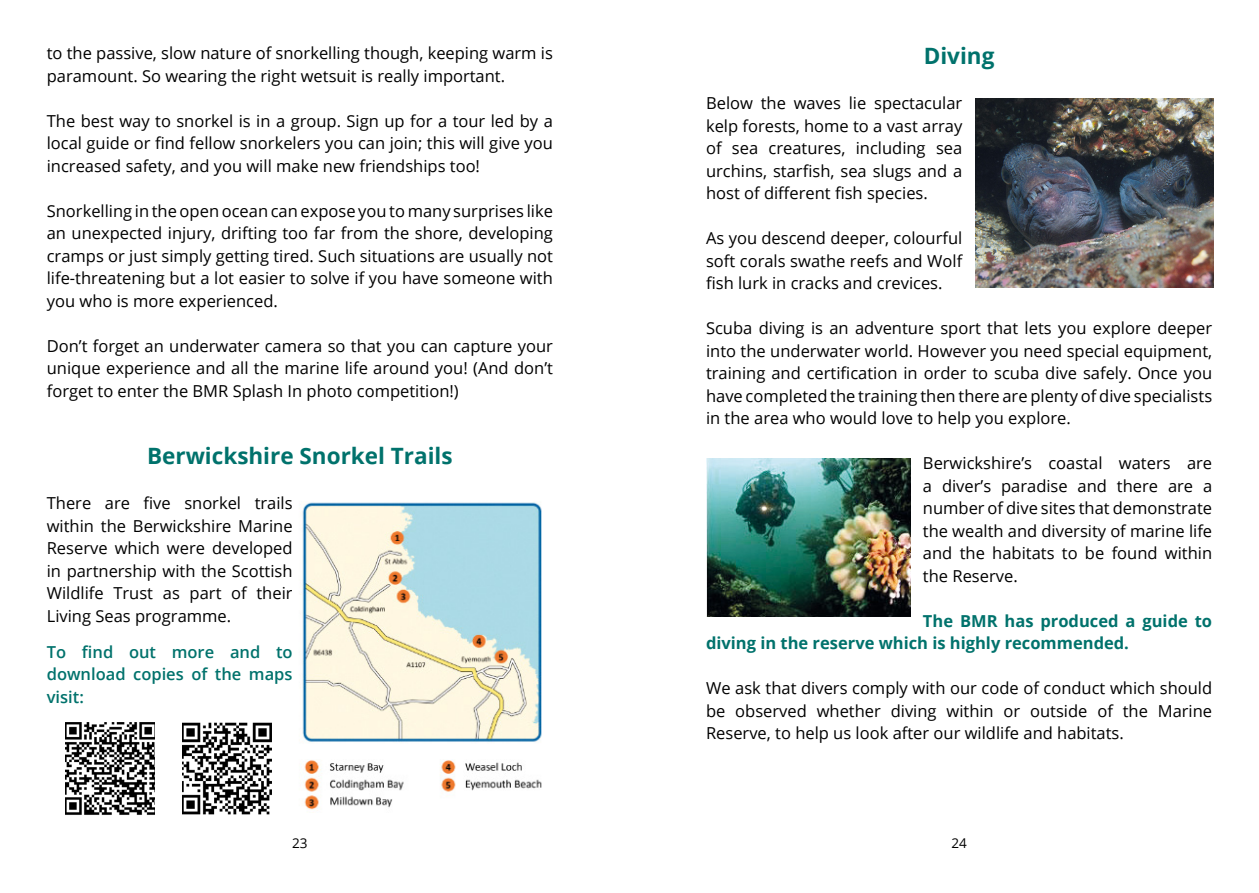
<style>
.page{position:relative;width:1259px;height:893px;background:#fff}
.page>*{position:absolute;margin:0;border:0;box-sizing:border-box;transform-origin:0 0}
.t1{font:700 22.5px "Open Sans";color:#00726c}
.t2{font:16.5px/22.5px "Open Sans";color:#000;text-align:justify}
.t3{font:700 16.5px/22.5px "Open Sans";color:#00726c}
.t4{font:600 16.5px/22.5px "Open Sans";color:#00726c;text-align:justify}
.t5{font:13.5px "Open Sans";color:#000}
</style>
<div class="page">
<img style="left:300px;top:502px;width:242px;height:308px">
<img style="left:66px;top:722px;width:89px;height:93px">
<img style="left:182px;top:722px;width:89px;height:93px">
<img style="left:975px;top:99px;width:238px;height:188px">
<img style="left:706px;top:458px;width:204px;height:159px">
<p class="t2" style="left:47px;top:42px;width:507px">to the passive, slow nature of snorkelling though, keeping warm is paramount. So wearing the right wetsuit is really important.</p>
<p class="t2" style="left:47px;top:109px;width:507px">The best way to snorkel is in a group. Sign up for a tour led by a local guide or find fellow snorkelers you can join; this will give you increased safety, and you will make new friendships too!</p>
<p class="t2" style="left:47px;top:199px;width:508px">Snorkelling in the open ocean can expose you to many surprises like an unexpected injury, drifting too far from the shore, developing cramps or just simply getting tired. Such situations are usually not life-threatening but a lot easier to solve if you have someone with you who is more experienced.</p>
<p class="t2" style="left:47px;top:334px;width:508px">Don’t forget an underwater camera so that you can capture your unique experience and all the marine life around you! (And don’t forget to enter the BMR Splash In photo competition!)</p>
<h1 class="t1" style="left:147px;top:440px;width:307px">Berwickshire Snorkel Trails</h1>
<p class="t2" style="left:47px;top:492px;width:247px">There are five snorkel trails within the Berwickshire Marine Reserve which were developed in partnership with the Scottish Wildlife Trust as part of their Living Seas programme.</p>
<p class="t4" style="left:47px;top:640px;width:247px">To find out more and to download copies of the maps visit:</p>
<h1 class="t1" style="left:923px;top:40px;width:72px">Diving</h1>
<p class="t2" style="left:706px;top:91px;width:258px">Below the waves lie spectacular kelp forests, home to a vast array of sea creatures, including sea urchins, starfish, sea slugs and a host of different fish species.</p>
<p class="t2" style="left:706px;top:226px;width:258px">As you descend deeper, colourful soft corals swathe reefs and Wolf fish lurk in cracks and crevices.</p>
<p class="t2" style="left:706px;top:316px;width:508px">Scuba diving is an adventure sport that lets you explore deeper into the underwater world. However you need special equipment, training and certification in order to scuba dive safely. Once you have completed the training then there are plenty of dive specialists in the area who would love to help you explore.</p>
<p class="t2" style="left:923px;top:451px;width:291px">Berwickshire’s coastal waters are a diver’s paradise and there are a number of dive sites that demonstrate the wealth and diversity of marine life and the habitats to be found within the Reserve.</p>
<p class="t3" style="left:706px;top:609px;width:507px;text-indent:217px">The BMR has produced a guide to diving in the reserve which is highly recommended.</p>
<p class="t2" style="left:706px;top:676px;width:508px">We ask that divers comply with our code of conduct which should be observed whether diving within or outside of the Marine Reserve, to help us look after our wildlife and habitats.</p>
<p class="t5" style="left:292px;top:834px;width:17px">23</p>
<p class="t5" style="left:951px;top:834px;width:17px">24</p>
</div>
